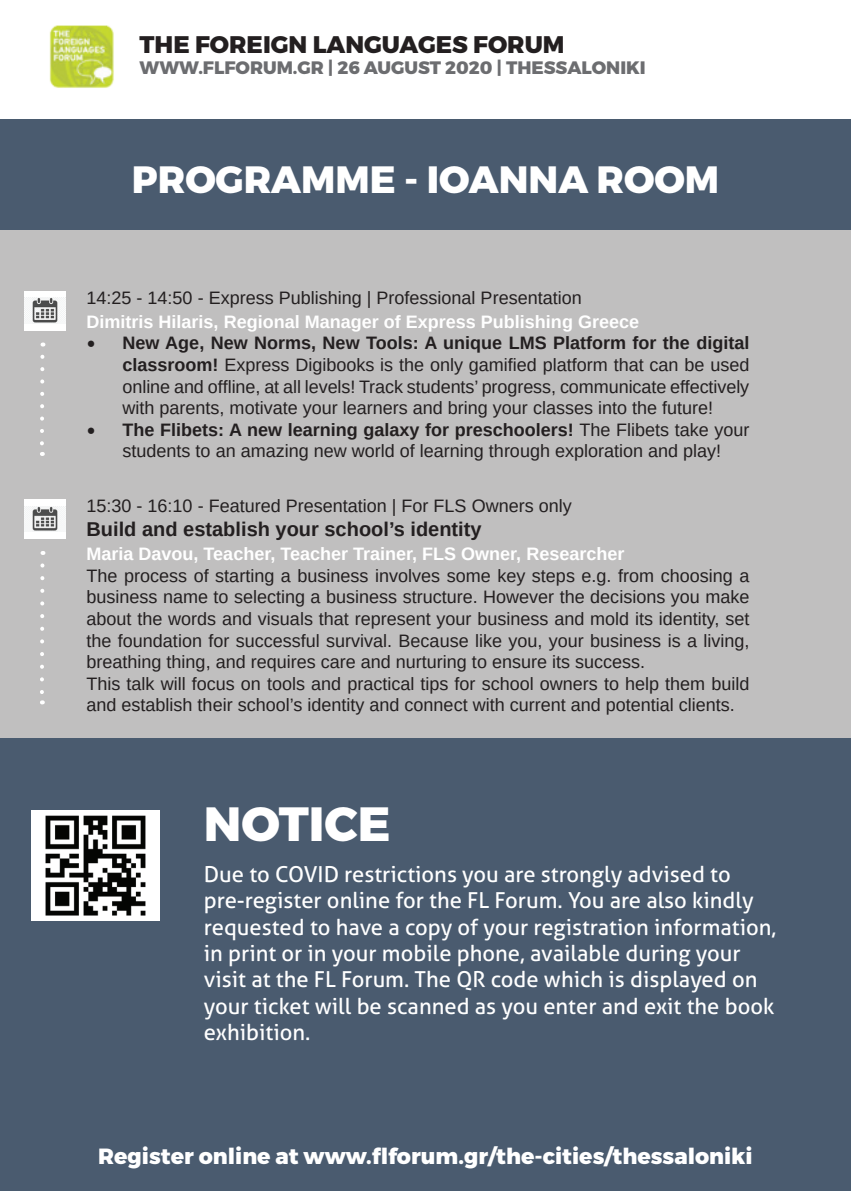
<style>
.page{position:relative;width:851px;height:1191px;background:#fff}
.page>*{position:absolute;margin:0;border:0;box-sizing:border-box;transform-origin:0 0}
.t1{font:800 48px "Montserrat";color:#fff}
.t2{font:800 38px "Montserrat";color:#fff}
.t3{font:800 24px "Montserrat";color:#231f20}
.t4{font:22px/26.4px "Aller";color:#fff}
.t5{font:800 22px "Montserrat";color:#fff}
.t6{font:700 20px "Arimo";color:#231f20}
.t7{font:18px/21.6px "Arimo";color:#231f20;text-align:justify}
.t8{font:700 18px "Arimo";color:#fff}
.t9{font:800 18px "Montserrat";color:#6c6d70}
.s1{font-family:"Minion Pro";font-size:24px}
.s2{font-weight:700}
</style>
<div class="page">
<img style="left:49px;top:25px;width:65px;height:63px">
<div style="left:0;top:229px;width:850px;height:962px;background:#c0bfbf"></div>
<div style="left:0;top:119px;width:850px;height:110px;background:#4a5b6f"></div>
<div style="left:24px;top:291px;width:41px;height:39px;background:#fff"></div>
<img style="left:24px;top:297px;width:41px;height:26px">
<svg style="left:40px;top:357px;width:4px;height:99px"></svg>
<div style="left:24px;top:499px;width:41px;height:40px;background:#fff"></div>
<img style="left:24px;top:506px;width:41px;height:26px">
<svg style="left:40px;top:565px;width:4px;height:139px"></svg>
<div style="left:0;top:738px;width:850px;height:453px;background:#4a5b6f"></div>
<img style="left:31px;top:810px;width:129px;height:111px">
<h3 class="t3" style="left:139px;top:29px;width:426px">THE FOREIGN LANGUAGES FORUM</h3>
<p class="t9" style="left:139px;top:57px;width:507px">WWW.FLFORUM.GR | 26 AUGUST 2020 | THESSALONIKI</p>
<h2 class="t2" style="left:132px;top:156px;width:588px">PROGRAMME - IOANNA ROOM</h2>
<p class="t7" style="left:86px;top:287px;width:496px">14:25 - 14:50 - Express Publishing | Professional Presentation</p>
<p class="t8" style="left:86px;top:309px;width:554px">Dimitris Hilaris, Regional Manager of Express Publishing Greece</p>
<p class="t7" style="left:122px;top:332px;width:628px;text-indent:-36px"><span class="s1">•</span> <span class="s2">New Age, New Norms, New Tools: A unique LMS Platform for the digital classroom!</span> Express Digibooks is the only gamified platform that can be used online and offline, at all levels! Track students’ progress, communicate effectively with parents, motivate your learners and bring your classes into the future!</p>
<p class="t7" style="left:86px;top:419px;width:664px;text-align:center"><span class="s1">•</span> <span class="s2">The Flibets: A new learning galaxy for preschoolers!</span> The Flibets take your students to an amazing new world of learning through exploration and play!</p>
<p class="t7" style="left:86px;top:495px;width:486px">15:30 - 16:10 - Featured Presentation | For FLS Owners only</p>
<p class="t6" style="left:86px;top:515px;width:396px">Build and establish your school’s identity</p>
<p class="t8" style="left:86px;top:541px;width:539px">Maria Davou, Teacher, Teacher Trainer, FLS Owner, Researcher</p>
<p class="t7" style="left:86px;top:565px;width:664px;text-align:left">The process of starting a business involves some key steps e.g. from choosing a business name to selecting a business structure. However the decisions you make about the words and visuals that represent your business and mold its identity, set the foundation for successful survival. Because like you, your business is a living, breathing thing, and requires care and nurturing to ensure its success.<br>This talk will focus on tools and practical tips for school owners to help them build and establish their school’s identity and connect with current and potential clients.</p>
<h1 class="t1" style="left:204px;top:794px;width:188px">NOTICE</h1>
<p class="t4" style="left:204px;top:860px;width:573px">Due to COVID restrictions you are strongly advised to pre-register online for the FL Forum. You are also kindly requested to have a copy of your registration information, in print or in your mobile phone, available during your visit at the FL Forum. The QR code which is displayed on your ticket will be scanned as you enter and exit the book exhibition.</p>
<p class="t5" style="left:98px;top:1142px;width:655px">Register online at www.flforum.gr/the-cities/thessaloniki</p>
</div>
